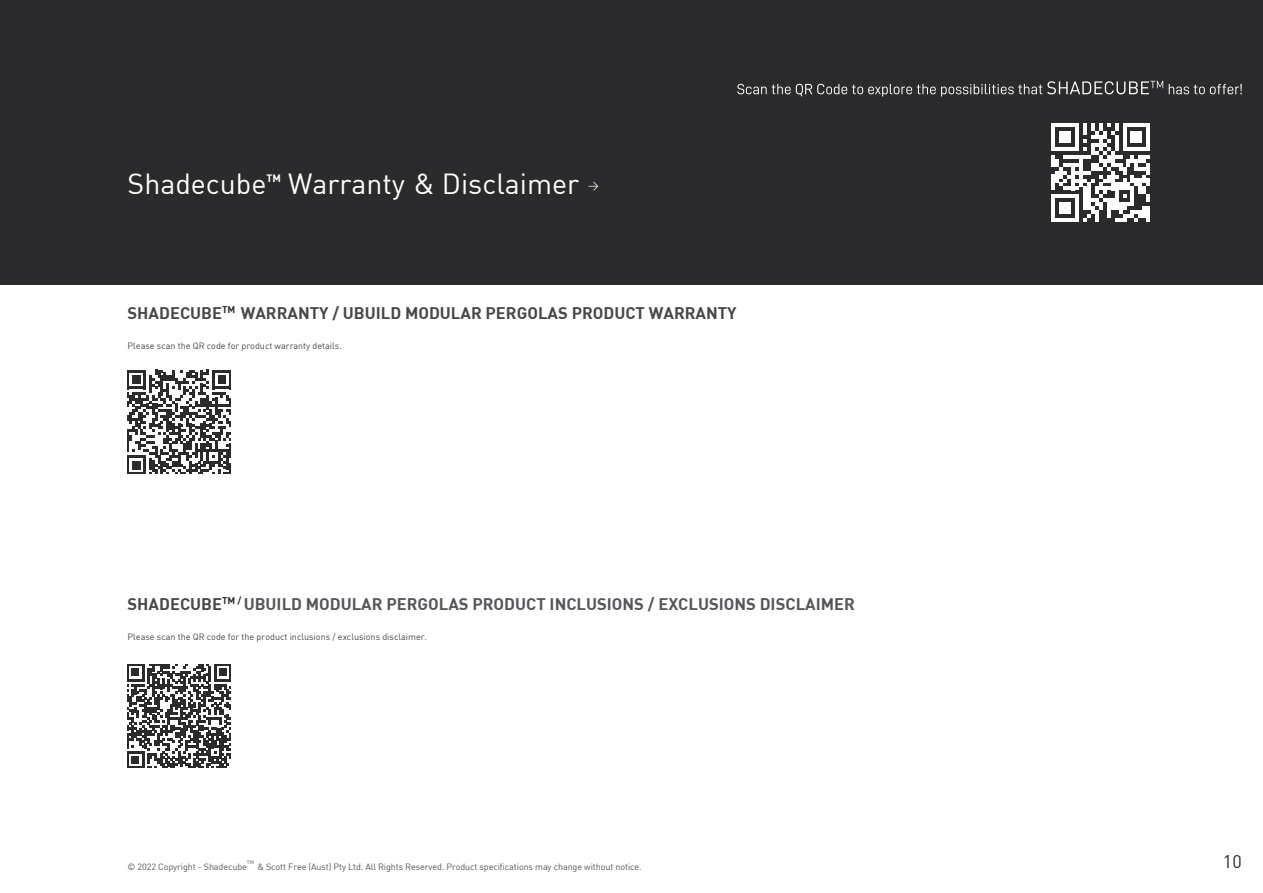
<style>
.page{position:relative;width:1263px;height:893px;background:#fff}
.page>*{position:absolute;margin:0;border:0;box-sizing:border-box;transform-origin:0 0}
.t1{font:28.5px "DIN";color:#fff}
.t2{font:18px "DIN";color:#2b2b2d}
.t3{font:700 16.5px "DIN";color:#535559}
.t4{font:700 16.5px "DIN";color:#484647}
.t5{font:700 10.5px "DIN";color:#fff}
.t6{font:10.5px "DIN";color:#fff}
.t7{font:9px "DIN";color:#484647}
.t8{font:9px "DIN";letter-spacing:-.01em;color:#585456}
.t9{font:5.25px "DIN";color:#585456}
.s1{color:#484647}
</style>
<div class="page">
<div style="left:0;top:0;width:1263px;height:285px;background:#2b2b2d"></div>
<svg style="left:128px;top:370px;width:103px;height:104px"></svg>
<svg style="left:128px;top:664px;width:103px;height:104px"></svg>
<svg style="left:1051px;top:123px;width:99px;height:99px"></svg>
<svg style="left:1169px;top:84px;width:73px;height:10px"></svg>
<svg style="left:737px;top:81px;width:426px;height:16px"></svg>
<p class="t1" style="left:128px;top:171px;width:141px">Shadecube</p>
<p class="t5" style="left:267px;top:173px;width:16px">TM</p>
<p class="t1" style="left:288px;top:171px;width:292px">Warranty &amp; Disclaimer</p>
<p class="t6" style="left:588px;top:181px;width:12px">&gt;</p>
<p class="t4" style="left:128px;top:305px;width:611px">SHADECUBE<sup>TM</sup> WARRANTY / UBUILD MODULAR PERGOLAS PRODUCT WARRANTY</p>
<p class="t7" style="left:128px;top:341px;width:216px">Please scan the QR code for product warranty details.</p>
<p class="t3" style="left:128px;top:596px;width:729px"><span class="s1">SHADECUBE</span><sup>TM</sup> <sup>/</sup> UBUILD MODULAR PERGOLAS PRODUCT INCLUSIONS / EXCLUSIONS DISCLAIMER</p>
<p class="t7" style="left:128px;top:632px;width:301px">Please scan the QR code for the product inclusions / exclusions disclaimer.</p>
<p class="t8" style="left:257px;top:863px;width:386px">&amp; Scott Free (Aust) Pty Ltd. All Rights Reserved. Product specifications may change without notice.</p>
<p class="t2" style="left:1223px;top:854px;width:20px">10</p>
<p class="t9" style="left:247px;top:860px;width:9px">TM</p>
<p class="t8" style="left:128px;top:863px;width:121px">© 2022 Copyright - Shadecube</p>
</div>
